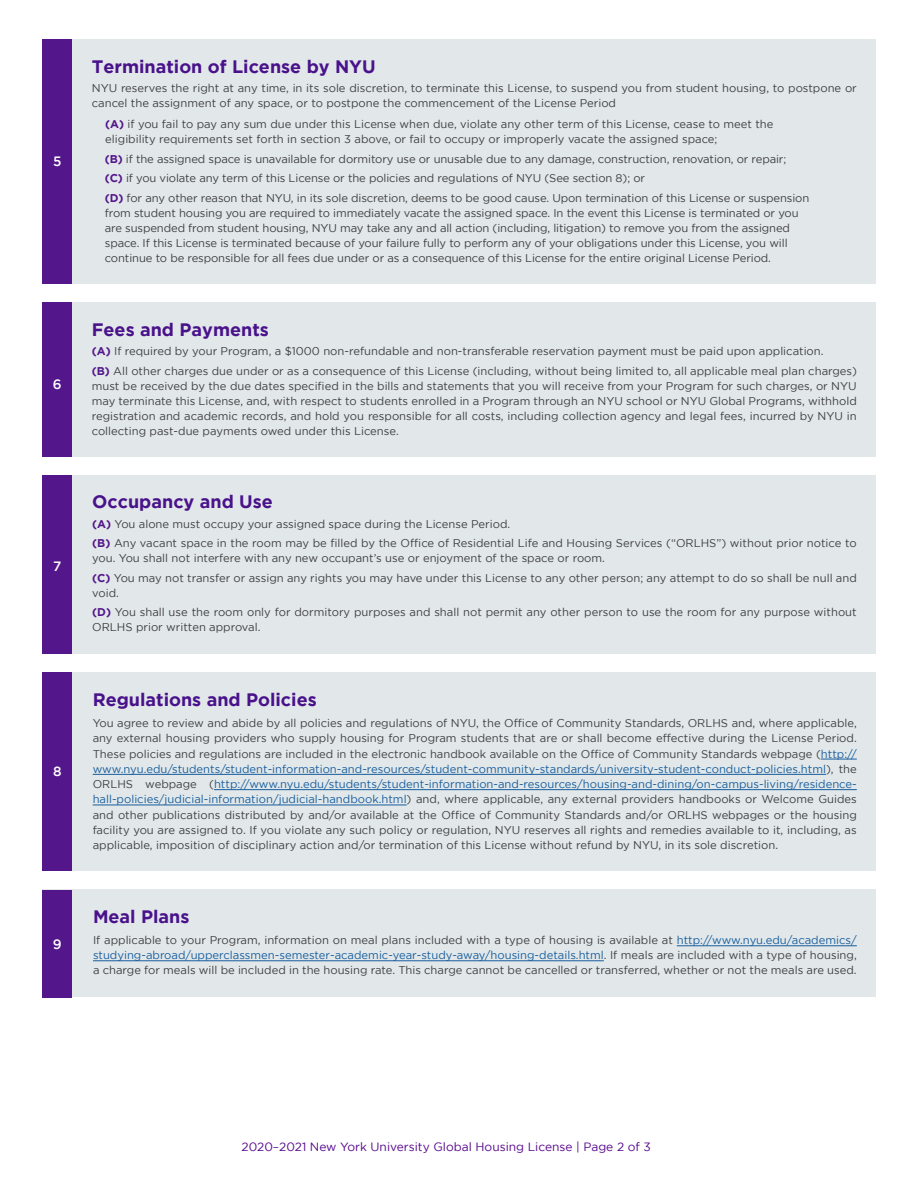
<style>
.page{position:relative;width:918px;height:1188px;background:#fff}
.page>*{position:absolute;margin:0;border:0;box-sizing:border-box;transform-origin:0 0}
.t1{font:700 18px "Gotham";color:#49128b}
.t2{font:500 13.5px "Gotham";color:#fff}
.t3{font:12px "Gotham";color:#57068c}
.t4{font:11.25px/15px "Gotham";color:#3e3e3f}
.s1{font-weight:700;color:#53168b}
.s2{color:#175d9e}
</style>
<div class="page">
<div style="left:42px;top:40px;width:834px;height:244px;background:#e2e8e9"></div>
<div style="left:42px;top:40px;width:30px;height:244px;background:#53168b"></div>
<div style="left:42px;top:303px;width:834px;height:154px;background:#e2e8e9"></div>
<div style="left:42px;top:302px;width:30px;height:155px;background:#53168b"></div>
<div style="left:42px;top:475px;width:834px;height:179px;background:#e2e8e9"></div>
<div style="left:42px;top:475px;width:30px;height:179px;background:#53168b"></div>
<div style="left:42px;top:672px;width:834px;height:199px;background:#e2e8e9"></div>
<hr style="left:821px;top:759px;width:36px;height:1px;background:#175d9e">
<hr style="left:93px;top:774px;width:733px;height:1px;background:#175d9e">
<hr style="left:214px;top:789px;width:643px;height:1px;background:#175d9e">
<hr style="left:93px;top:805px;width:314px;height:1px;background:#175d9e">
<div style="left:42px;top:672px;width:30px;height:199px;background:#53168b"></div>
<div style="left:42px;top:890px;width:834px;height:107px;background:#e2e8e9"></div>
<hr style="left:677px;top:946px;width:180px;height:1px;background:#175d9e">
<hr style="left:93px;top:961px;width:511px;height:1px;background:#175d9e">
<div style="left:42px;top:890px;width:30px;height:108px;background:#53168b"></div>
<p class="t2" style="left:53px;top:154px;width:10px">5</p>
<p class="t2" style="left:53px;top:377px;width:10px">6</p>
<p class="t2" style="left:53px;top:559px;width:10px">7</p>
<p class="t2" style="left:53px;top:763px;width:10px">8</p>
<p class="t2" style="left:53px;top:936px;width:10px">9</p>
<p class="t1" style="left:92px;top:56px;width:285px">Termination of License by NYU</p>
<p class="t4" style="left:92px;top:81px;width:767px">NYU reserves the right at any time, in its sole discretion, to terminate this License, to suspend you from student housing, to postpone or cancel the assignment of any space, or to postpone the commencement of the License Period</p>
<p class="t4" style="left:105px;top:117px;width:670px"><span class="s1">(A)</span> if you fail to pay any sum due under this License when due, violate any other term of this License, cease to meet the</p>
<p class="t4" style="left:105px;top:132px;width:614px">eligibility requirements set forth in section 3 above, or fail to occupy or improperly vacate the assigned space;</p>
<p class="t4" style="left:105px;top:151px;width:683px"><span class="s1">(B)</span> if the assigned space is unavailable for dormitory use or unusable due to any damage, construction, renovation, or repair;</p>
<p class="t4" style="left:105px;top:171px;width:542px"><span class="s1">(C)</span> if you violate any term of this License or the policies and regulations of NYU (See section 8); or</p>
<p class="t4" style="left:105px;top:190px;width:706px"><span class="s1">(D)</span> for any other reason that NYU, in its sole discretion, deems to be good cause. Upon termination of this License or suspension</p>
<p class="t4" style="left:105px;top:205px;width:695px">from student housing you are required to immediately vacate the assigned space. In the event this License is terminated or you</p>
<p class="t4" style="left:105px;top:220px;width:687px">are suspended from student housing, NYU may take any and all action (including, litigation) to remove you from the assigned</p>
<p class="t4" style="left:105px;top:235px;width:684px">space. If this License is terminated because of your failure fully to perform any of your obligations under this License, you will</p>
<p class="t4" style="left:105px;top:250px;width:668px">continue to be responsible for all fees due under or as a consequence of this License for the entire original License Period.</p>
<p class="t1" style="left:92px;top:319px;width:179px">Fees and Payments</p>
<p class="t4" style="left:92px;top:344px;width:733px"><span class="s1">(A)</span> If required by your Program, a $1000 non-refundable and non-transferable reservation payment must be paid upon application.</p>
<p class="t4" style="left:92px;top:363px;width:767px;text-align:justify"><span class="s1">(B)</span> All other charges due under or as a consequence of this License (including, without being limited to, all applicable meal plan charges) must be received by the due dates specified in the bills and statements that you will receive from your Program for such charges, or NYU may terminate this License, and, with respect to students enrolled in a Program through an NYU school or NYU Global Programs, withhold registration and academic records, and hold you responsible for all costs, including collection agency and legal fees, incurred by NYU in collecting past-due payments owed under this License.</p>
<p class="t1" style="left:92px;top:491px;width:182px">Occupancy and Use</p>
<p class="t4" style="left:92px;top:516px;width:420px"><span class="s1">(A)</span> You alone must occupy your assigned space during the License Period.</p>
<p class="t4" style="left:92px;top:536px;width:766px"><span class="s1">(B)</span> Any vacant space in the room may be filled by the Office of Residential Life and Housing Services (“ORLHS”) without prior notice to you. You shall not interfere with any new occupant’s use or enjoyment of the space or room.</p>
<p class="t4" style="left:92px;top:570px;width:766px"><span class="s1">(C)</span> You may not transfer or assign any rights you may have under this License to any other person; any attempt to do so shall be null and void.</p>
<p class="t4" style="left:92px;top:605px;width:766px"><span class="s1">(D)</span> You shall use the room only for dormitory purposes and shall not permit any other person to use the room for any purpose without<br>ORLHS prior written approval.</p>
<p class="t1" style="left:93px;top:689px;width:226px">Regulations and Policies</p>
<p class="t4" style="left:93px;top:715px;width:766px;text-align:justify">You agree to review and abide by all policies and regulations of NYU, the Office of Community Standards, ORLHS and, where applicable, any external housing providers who supply housing for Program students that are or shall become effective during the License Period.<br>These policies and regulations are included in the electronic handbook available on the Office of Community Standards webpage (<span class="s2">http:// www.nyu.edu/students/student-information-and-resources/student-community-standards/university-student-conduct-policies.html</span>), the ORLHS webpage (<span class="s2">http://www.nyu.edu/students/student-information-and-resources/housing-and-dining/on-campus-living/residence&shy;hall-policies/judicial-information/judicial-handbook.html</span>) and, where applicable, any external providers handbooks or Welcome Guides and other publications distributed by and/or available at the Office of Community Standards and/or ORLHS webpages or the housing facility you are assigned to. If you violate any such policy or regulation, NYU reserves all rights and remedies available to it, including, as applicable, imposition of disciplinary action and/or termination of this License without refund by NYU, in its sole discretion.</p>
<p class="t1" style="left:93px;top:907px;width:98px">Meal Plans</p>
<p class="t4" style="left:93px;top:933px;width:765px;text-align:justify">If applicable to your Program, information on meal plans included with a type of housing is available at <span class="s2">http://www.nyu.edu/academics/ studying-abroad/upperclassmen-semester-academic-year-study-away/housing-details.html</span>. If meals are included with a type of housing, a charge for meals will be included in the housing rate. This charge cannot be cancelled or transferred, whether or not the meals are used.</p>
<p class="t3" style="left:242px;top:1140px;width:411px">2020–2021 New York University Global Housing License | Page 2 of 3</p>
</div>
